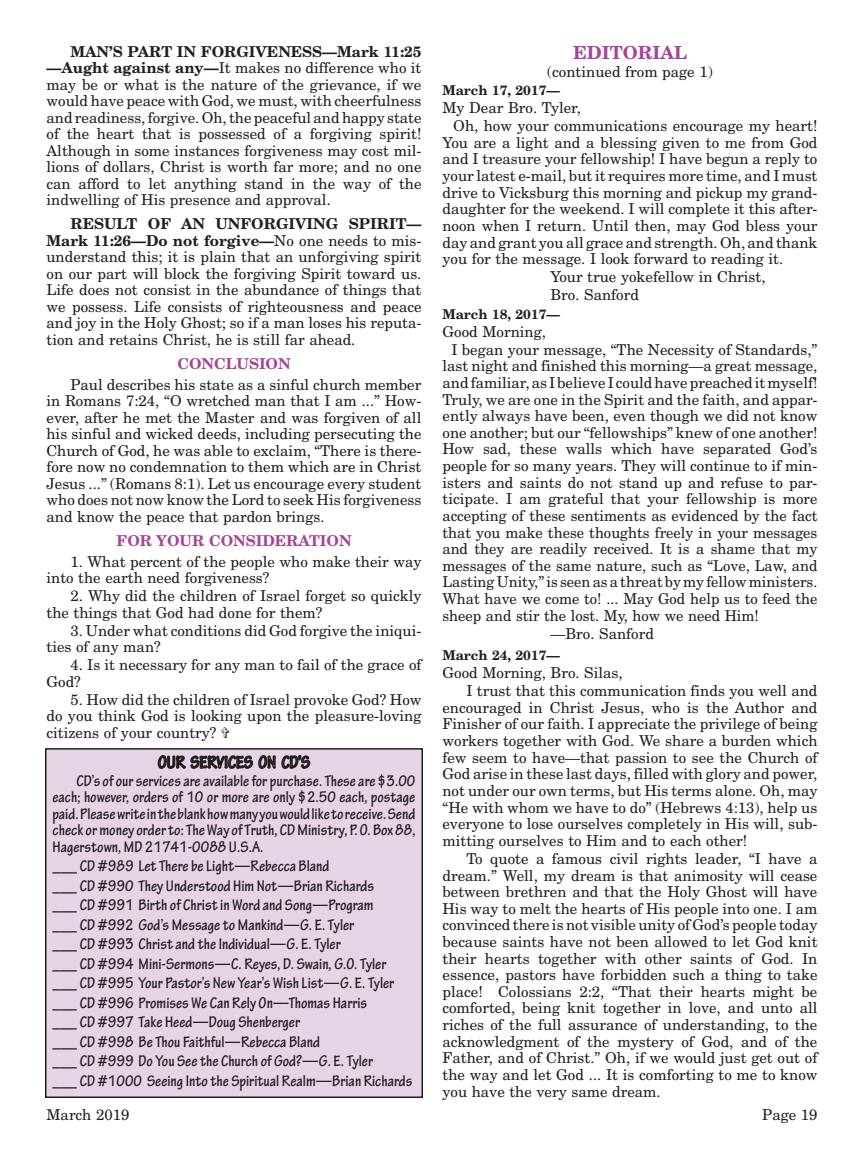
<style>
.page{position:relative;width:864px;height:1170px;background:#fff}
.page>*{position:absolute;margin:0;border:0;box-sizing:border-box;transform-origin:0 0}
.t1{font:700 18px "New Century Schlbk";color:#a54499}
.t2{font:700 condensed 16.5px/19.5px "Tekton Pro";color:#231f20;text-align:justify}
.t3{font:15px/16.6px "New Century Schlbk";color:#231f20;text-align:justify}
.t4{font:700 15px "New Century Schlbk";color:#a54499}
.t5{font:700 13.5px "New Century Schlbk";color:#231f20}
.s1{font-weight:700}
</style>
<div class="page">
<div style="left:46px;top:749px;width:376px;height:348px;background:#e7d3e6"></div>
<svg style="left:157px;top:755px;width:154px;height:14px"></svg>
<div style="left:45px;top:748px;width:378px;height:350px;border:2px solid #231f20"></div>
<p class="t3" style="left:46px;top:45px;width:377px;text-indent:24px"><span class="s1">MAN’S PART IN FORGIVENESS—Mark 11:25 —Aught against any—</span>It makes no difference who it may be or what is the nature of the grievance, if we would have peace with God, we must, with cheerfulness and readiness, forgive. Oh, the peaceful and happy state of the heart that is possessed of a forgiving spirit!<br>Although in some instances forgiveness may cost mil&shy;lions of dollars, Christ is worth far more; and no one can afford to let anything stand in the way of the indwelling of His presence and approval.</p>
<p class="t3" style="left:46px;top:217px;width:377px;text-indent:24px"><span class="s1">RESULT OF AN UNFORGIVING SPIRIT— Mark 11:26—Do not forgive—</span>No one needs to mis&shy;understand this; it is plain that an unforgiving spirit on our part will block the forgiving Spirit toward us.<br>Life does not consist in the abundance of things that we possess. Life consists of righteousness and peace and joy in the Holy Ghost; so if a man loses his reputa&shy;tion and retains Christ, he is still far ahead.</p>
<p class="t4" style="left:177px;top:354px;width:115px">CONCLUSION</p>
<p class="t3" style="left:46px;top:378px;width:377px;text-indent:24px">Paul describes his state as a sinful church member in Romans 7:24, “O wretched man that I am ...” How&shy;ever, after he met the Master and was forgiven of all his sinful and wicked deeds, including persecuting the Church of God, he was able to exclaim, “There is there&shy;fore now no condemnation to them which are in Christ Jesus ...” (Romans 8:1). Let us encourage every student who does not now know the Lord to seek His forgiveness and know the peace that pardon brings.</p>
<p class="t4" style="left:117px;top:531px;width:236px">FOR YOUR CONSIDERATION</p>
<p class="t3" style="left:46px;top:555px;width:377px;text-indent:24px">1. What percent of the people who make their way into the earth need forgiveness?</p>
<p class="t3" style="left:46px;top:589px;width:376px;text-indent:24px">2. Why did the children of Israel forget so quickly the things that God had done for them?</p>
<p class="t3" style="left:46px;top:624px;width:376px;text-indent:24px">3. Under what conditions did God forgive the iniqui&shy;ties of any man?</p>
<p class="t3" style="left:46px;top:658px;width:377px;text-indent:24px">4. Is it necessary for any man to fail of the grace of<br>God?</p>
<p class="t3" style="left:46px;top:693px;width:377px;text-indent:24px">5. How did the children of Israel provoke God? How do you think God is looking upon the pleasure-loving citizens of your country?</p>
<p class="t2" style="left:52px;top:773px;width:365px;line-height:16.5px;text-indent:24px">CD’s of our services are available for purchase. These are $3.00 each; however, orders of 10 or more are only $2.50 each, postage paid. Please write in the blank how many you would like to receive. Send check or money order to: The Way of Truth, CD Ministry, P. O. Box 88, Hagerstown, MD 21741-0088 U.S.A.</p>
<p class="t2" style="left:52px;top:857px;width:361px;text-align:left">___ CD #989 Let There be Light—Rebecca Bland<br>___ CD #990 They Understood Him Not—Brian Richards<br>___ CD #991 Birth of Christ in Word and Song—Program<br>___ CD #992 God’s Message to Mankind—G. E. Tyler<br>___ CD #993 Christ and the Individual—G. E. Tyler<br>___ CD #994 Mini-Sermons—C. Reyes, D. Swain, G.O. Tyler ___ CD #995 Your Pastor’s New Year’s Wish List—G. E. Tyler ___ CD #996 Promises We Can Rely On—Thomas Harris<br>___ CD #997 Take Heed—Doug Shenberger<br>___ CD #998 Be Thou Faithful—Rebecca Bland<br>___ CD #999 Do You See the Church of God?—G. E. Tyler<br>___ CD #1000 Seeing Into the Spiritual Realm—Brian Richards</p>
<p class="t1" style="left:573px;top:41px;width:115px">EDITORIAL</p>
<p class="t3" style="left:547px;top:65px;width:167px">(continued from page 1)</p>
<p class="t5" style="left:442px;top:81px;width:119px">March 17, 2017—</p>
<p class="t3" style="left:453px;top:100px;width:366px;line-height:18.1px;text-indent:-11px">My Dear Bro. Tyler,<br>Oh, how your communications encourage my heart!</p>
<p class="t3" style="left:442px;top:136px;width:377px">You are a light and a blessing given to me from God and I treasure your fellowship! I have begun a reply to your latest e-mail, but it requires more time, and I must drive to Vicksburg this morning and pickup my grand&shy;daughter for the weekend. I will complete it this after&shy;noon when I return. Until then, may God bless your day and grant you all grace and strength. Oh, and thank you for the message. I look forward to reading it.</p>
<p class="t3" style="left:550px;top:269px;width:217px;line-height:18.1px">Your true yokefellow in Christ,<br>Bro. Sanford</p>
<p class="t5" style="left:442px;top:305px;width:119px">March 18, 2017—</p>
<p class="t3" style="left:451px;top:324px;width:368px;line-height:18.1px;text-indent:-9px">Good Morning,<br>I began your message, “The Necessity of Standards,”</p>
<p class="t3" style="left:442px;top:359px;width:377px">last night and finished this morning—a great message, and familiar, as I believe I could have preached it myself!<br>Truly, we are one in the Spirit and the faith, and appar&shy;ently always have been, even though we did not know one another; but our “fellowships” knew of one another!<br>How sad, these walls which have separated God’s people for so many years. They will continue to if min&shy;isters and saints do not stand up and refuse to par&shy;ticipate. I am grateful that your fellowship is more accepting of these sentiments as evidenced by the fact that you make these thoughts freely in your messages and they are readily received. It is a shame that my messages of the same nature, such as “Love, Law, and Lasting Unity,” is seen as a threat by my fellow ministers.<br>What have we come to! ... May God help us to feed the sheep and stir the lost. My, how we need Him!</p>
<p class="t3" style="left:550px;top:627px;width:105px">—Bro. Sanford</p>
<p class="t5" style="left:442px;top:646px;width:119px">March 24, 2017—</p>
<p class="t3" style="left:466px;top:665px;width:352px;line-height:18.1px;text-indent:-24px">Good Morning, Bro. Silas,<br>I trust that this communication finds you well and</p>
<p class="t3" style="left:442px;top:701px;width:377px">encouraged in Christ Jesus, who is the Author and Finisher of our faith. I appreciate the privilege of being workers together with God. We share a burden which few seem to have—that passion to see the Church of God arise in these last days, filled with glory and power, not under our own terms, but His terms alone. Oh, may “He with whom we have to do” (Hebrews 4:13), help us everyone to lose ourselves completely in His will, sub&shy;mitting ourselves to Him and to each other!</p>
<p class="t3" style="left:442px;top:852px;width:377px;text-indent:24px">To quote a famous civil rights leader, “I have a dream.” Well, my dream is that animosity will cease between brethren and that the Holy Ghost will have His way to melt the hearts of His people into one. I am convinced there is not visible unity of God’s people today because saints have not been allowed to let God knit their hearts together with other saints of God. In essence, pastors have forbidden such a thing to take place! Colossians 2:2, “That their hearts might be comforted, being knit together in love, and unto all riches of the full assurance of understanding, to the acknowledgment of the mystery of God, and of the Father, and of Christ.” Oh, if we would just get out of the way and let God ... It is comforting to me to know you have the very same dream.</p>
<p class="t3" style="left:46px;top:1108px;width:84px">March 2019</p>
<p class="t3" style="left:762px;top:1108px;width:57px">Page 19</p>
</div>
